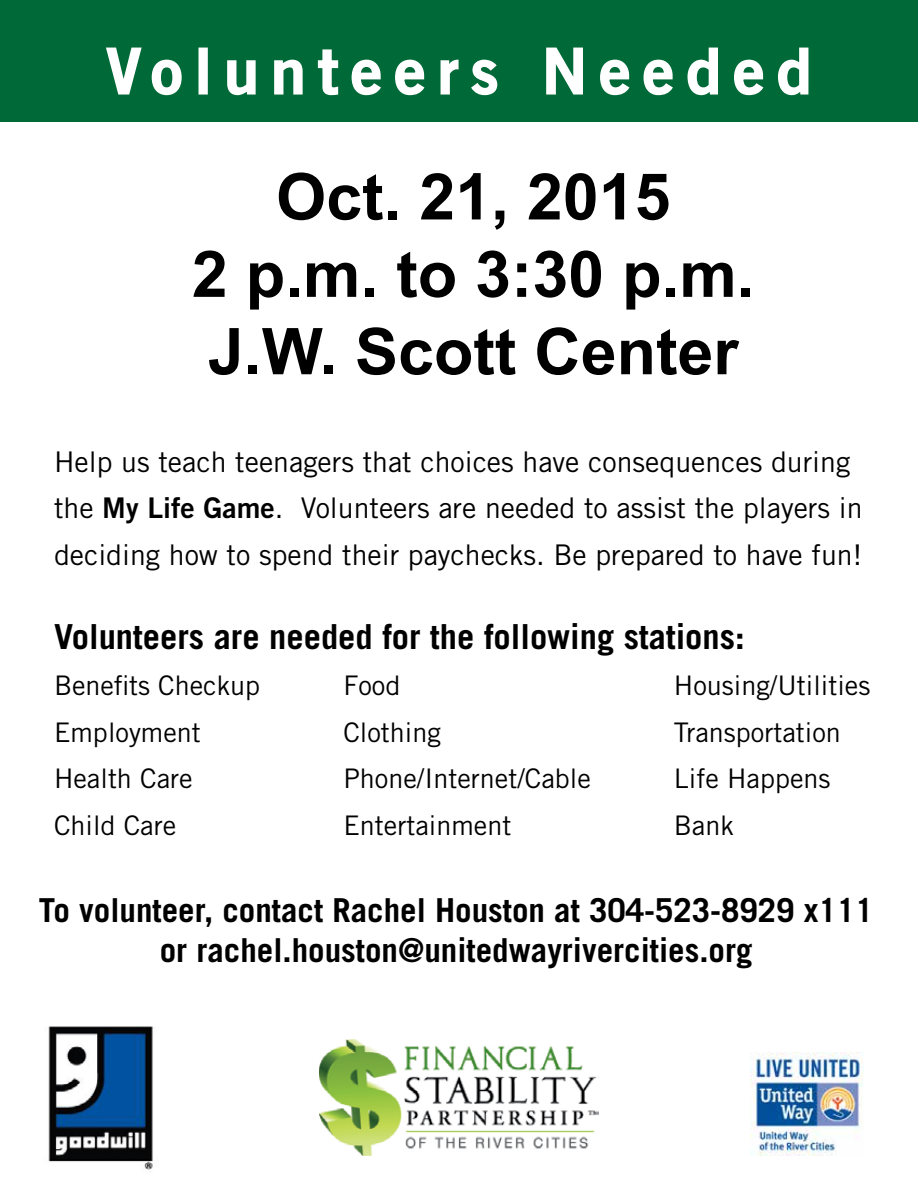
<style>
.page{position:relative;width:918px;height:1188px;background:#fff}
.page>*{position:absolute;margin:0;border:0;box-sizing:border-box;transform-origin:0 0}
.t1{font:700 64.5px/77.4px "Arial";color:#000;text-align:center}
.t2{font:63px "Trade Gothic Bold Two";letter-spacing:.19em;color:#fff}
.t3{font:700 34.5px "Trade Gothic";color:#000}
.t4{font:700 33px/39.6px "Trade Gothic";color:#000;text-align:center}
.t5{font:28.5px/46.5px "Trade Gothic";color:#000}
.t6{font:27px/46.5px "Trade Gothic";color:#000}
.s1{font-family:"Trade Gothic Bold Two"}
</style>
<div class="page">
<div style="left:0;top:0;width:918px;height:122px;background:#006938"></div>
<img style="left:751px;top:1052px;width:113px;height:103px">
<img style="left:319px;top:1039px;width:280px;height:116px">
<svg style="left:106px;top:47px;width:36px;height:48px"></svg>
<svg style="left:151px;top:59px;width:31px;height:37px"></svg>
<div style="left:199px;top:48px;width:9px;height:47px;border:2px solid #fff"></div>
<svg style="left:227px;top:60px;width:29px;height:36px"></svg>
<svg style="left:274px;top:59px;width:29px;height:36px"></svg>
<svg style="left:317px;top:49px;width:22px;height:47px"></svg>
<svg style="left:351px;top:59px;width:30px;height:37px"></svg>
<svg style="left:395px;top:59px;width:30px;height:37px"></svg>
<svg style="left:440px;top:59px;width:19px;height:36px"></svg>
<svg style="left:471px;top:59px;width:27px;height:37px"></svg>
<svg style="left:546px;top:47px;width:37px;height:48px"></svg>
<svg style="left:600px;top:59px;width:30px;height:37px"></svg>
<svg style="left:643px;top:59px;width:30px;height:37px"></svg>
<svg style="left:687px;top:47px;width:31px;height:49px"></svg>
<svg style="left:734px;top:59px;width:30px;height:37px"></svg>
<svg style="left:778px;top:47px;width:31px;height:49px"></svg>
<img style="left:48px;top:1026px;width:105px;height:144px">
<h2 class="t2" style="left:106px;top:32px;width:707px">Volunteers Needed</h2>
<h1 class="t1" style="left:192px;top:160px;width:564px">Oct. 21, 2015<br>2 p.m. to 3:30 p.m.<br>J.W. Scott Center</h1>
<p class="t5" style="left:54px;top:438px;width:810px">Help us teach teenagers that choices have consequences during the <span class="s1">My Life Game</span>. Volunteers are needed to assist the players in deciding how to spend their paychecks. Be prepared to have fun!</p>
<p class="t3" style="left:54px;top:616px;width:692px">Volunteers are needed for the following stations:</p>
<p class="t6" style="left:674px;top:662px;width:198px">Housing/Utilities<br>Transportation<br>Life Happens<br>Bank</p>
<p class="t6" style="left:54px;top:662px;width:208px">Benefits Checkup<br>Employment<br>Health Care<br>Child Care</p>
<p class="t6" style="left:343px;top:662px;width:249px">Food<br>Clothing<br>Phone/Internet/Cable<br>Entertainment</p>
<p class="t4" style="left:39px;top:890px;width:836px">To volunteer, contact Rachel Houston at 304-523-8929 x111 or rachel.houston@unitedwayrivercities.org</p>
</div>
